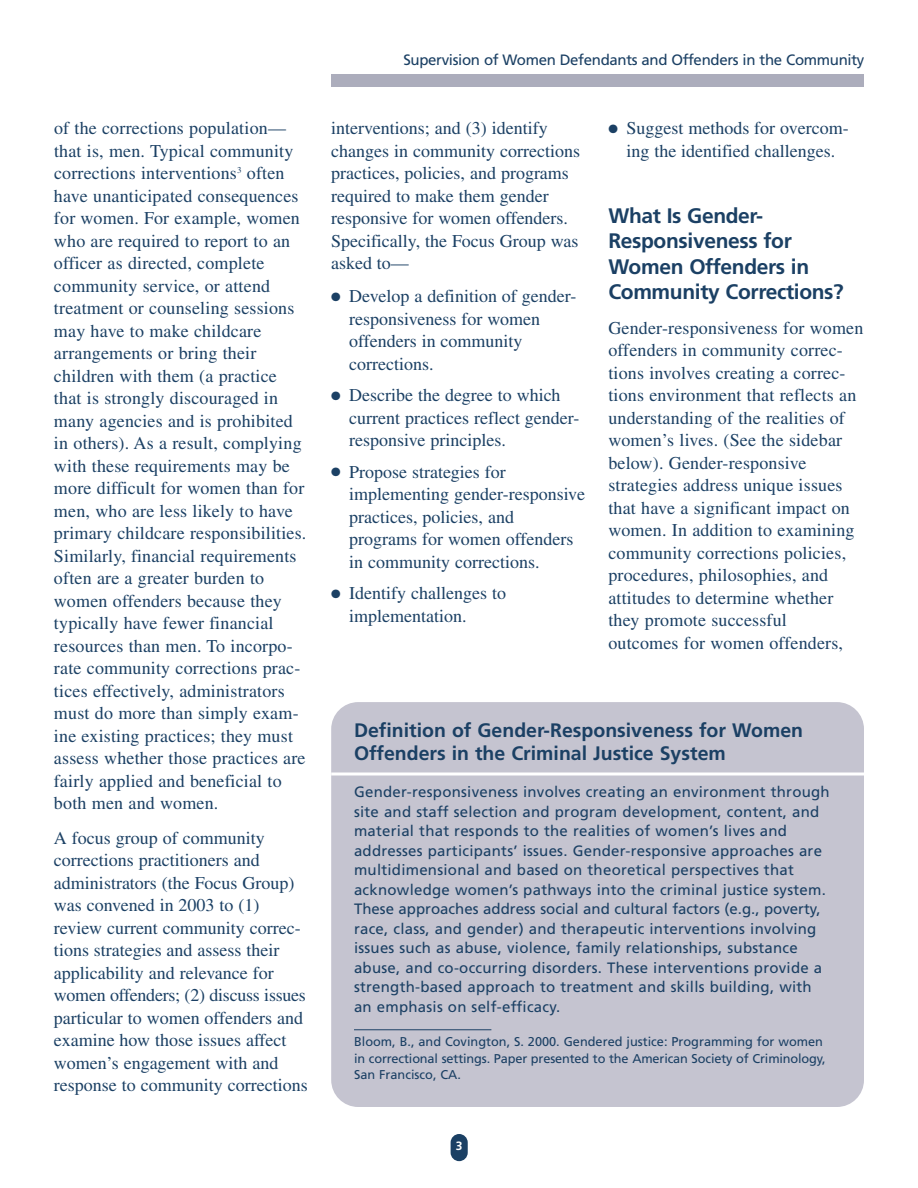
<style>
.page{position:relative;width:918px;height:1188px;background:#fff}
.page>*{position:absolute;margin:0;border:0;box-sizing:border-box;transform-origin:0 0}
.t1{font:700 21px/25.5px "Frutiger";letter-spacing:-.015em;color:#1b4064}
.t2{font:700 19.5px/22.5px "Frutiger";color:#1b4064}
.t3{font:18px/22.5px "Times";letter-spacing:.01em;color:#1b4064}
.t4{font:15px/19.5px "Frutiger";letter-spacing:.015em;color:#1b4064}
.t5{font:15px "Frutiger";letter-spacing:-.02em;color:#1b4064}
.t6{font:12.75px/16.5px "Frutiger";letter-spacing:-.01em;color:#1b4064}
.t7{font:700 12px "Frutiger";color:#fff}
</style>
<div class="page">
<div style="left:331px;top:75px;width:533px;height:12px;background:#acadbc"></div>
<div style="left:451px;top:1134px;width:17px;height:27px;background:#1b4064;border-radius:9px"></div>
<div style="left:331px;top:702px;width:533px;height:405px;background:#c5c4d0;border-radius:27px"></div>
<hr style="left:354px;top:1029px;width:137px;height:1px;background:#1b4064">
<svg style="left:331px;top:772px;width:533px;height:4px;background:#f0eff2"></svg>
<p class="t3" style="left:54px;top:119px;width:254px">of the corrections population— that is, men. Typical community corrections interventions<sup>3</sup> often have unanticipated consequences for women. For example, women who are required to report to an officer as directed, complete community service, or attend treatment or counseling sessions may have to make childcare arrangements or bring their children with them (a practice that is strongly discouraged in many agencies and is prohibited in others). As a result, complying with these requirements may be more difficult for women than for men, who are less likely to have primary childcare responsibilities.<br>Similarly, financial requirements often are a greater burden to women offenders because they typically have fewer financial resources than men. To incorpo&shy;rate community corrections prac&shy;tices effectively, administrators must do more than simply exam&shy;ine existing practices; they must assess whether those practices are fairly applied and beneficial to both men and women.</p>
<p class="t3" style="left:54px;top:828px;width:255px">A focus group of community corrections practitioners and administrators (the Focus Group) was convened in 2003 to (1) review current community correc&shy;tions strategies and assess their applicability and relevance for women offenders; (2) discuss issues particular to women offenders and examine how those issues affect women’s engagement with and response to community corrections</p>
<p class="t5" style="left:403px;top:54px;width:462px">Supervision of Women Defendants and Offenders in the Community</p>
<p class="t3" style="left:331px;top:119px;width:250px">interventions; and (3) identify changes in community corrections practices, policies, and programs required to make them gender responsive for women offenders.<br>Specifically, the Focus Group was asked to—</p>
<p class="t3" style="left:349px;top:287px;width:229px;text-indent:-18px">● Develop a definition of gender&shy;responsiveness for women offenders in community corrections.</p>
<p class="t3" style="left:349px;top:386px;width:232px;text-indent:-18px">● Describe the degree to which current practices reflect gender&shy;responsive principles.</p>
<p class="t3" style="left:349px;top:462px;width:237px;text-indent:-18px">● Propose strategies for implementing gender-responsive practices, policies, and programs for women offenders in community corrections.</p>
<p class="t3" style="left:349px;top:584px;width:158px;text-indent:-18px">● Identify challenges to implementation.</p>
<p class="t3" style="left:608px;top:119px;width:242px;text-align:center">● Suggest methods for overcom&shy;ing the identified challenges.</p>
<p class="t1" style="left:608px;top:204px;width:237px">What Is Gender-<br>Responsiveness for<br>Women Offenders in<br>Community Corrections?</p>
<p class="t3" style="left:608px;top:318px;width:257px">Gender-responsiveness for women offenders in community correc&shy;tions involves creating a correc&shy;tions environment that reflects an understanding of the realities of women’s lives. (See the sidebar below). Gender-responsive strategies address unique issues that have a significant impact on women. In addition to examining community corrections policies, procedures, philosophies, and attitudes to determine whether they promote successful<br>outcomes for women offenders,</p>
<p class="t2" style="left:354px;top:721px;width:451px">Definition of Gender-Responsiveness for Women<br>Offenders in the Criminal Justice System</p>
<p class="t4" style="left:354px;top:783px;width:477px">Gender-responsiveness involves creating an environment through site and staff selection and program development, content, and material that responds to the realities of women’s lives and addresses participants’ issues. Gender-responsive approaches are multidimensional and based on theoretical perspectives that acknowledge women’s pathways into the criminal justice system.<br>These approaches address social and cultural factors (e.g., poverty, race, class, and gender) and therapeutic interventions involving issues such as abuse, violence, family relationships, substance abuse, and co-occurring disorders. These interventions provide a strength-based approach to treatment and skills building, with an emphasis on self-efficacy.</p>
<p class="t6" style="left:354px;top:1034px;width:473px">Bloom, B., and Covington, S. 2000. Gendered justice: Programming for women in correctional settings. Paper presented to the American Society of Criminology,<br>San Francisco, CA.</p>
<p class="t7" style="left:456px;top:1141px;width:8px">3</p>
</div>
